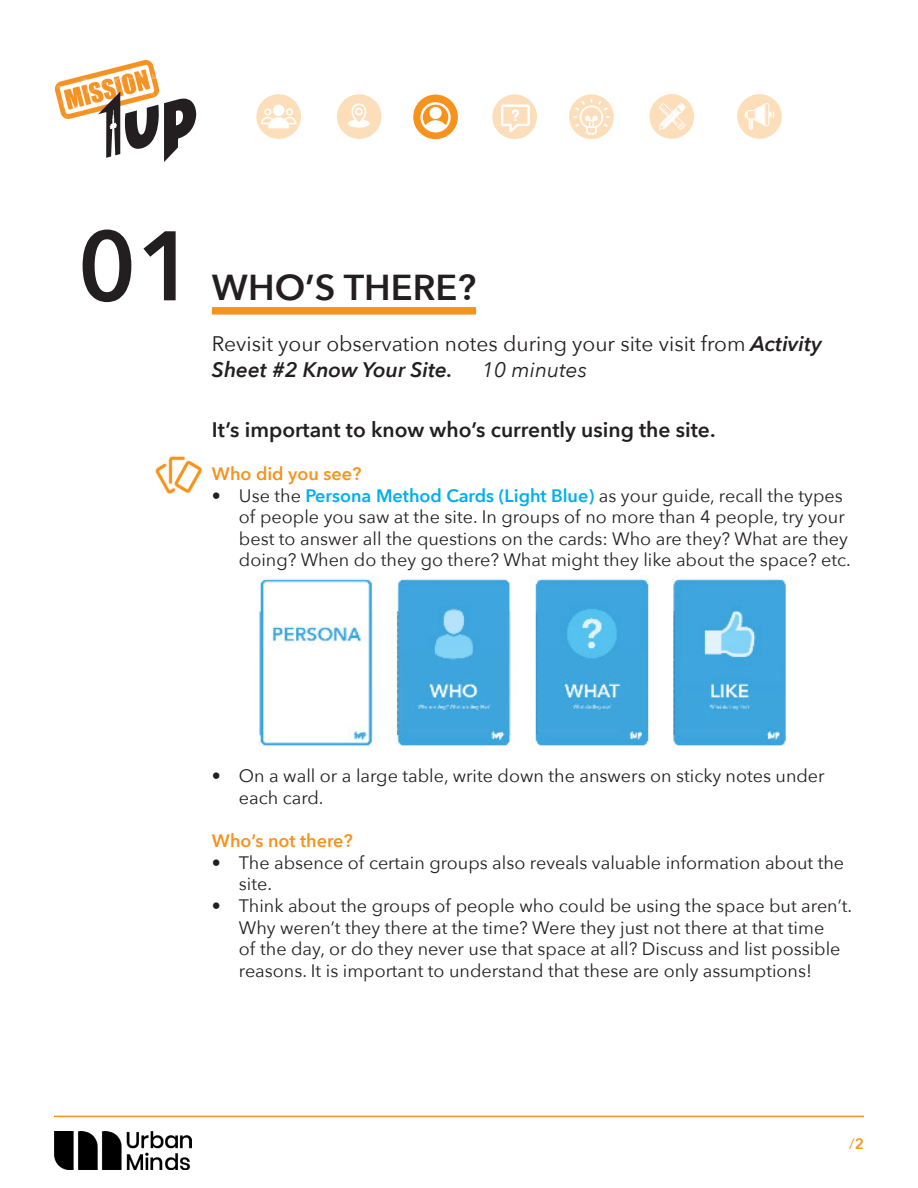
<style>
.page{position:relative;width:918px;height:1188px;background:#fff}
.page>*{position:absolute;margin:0;border:0;box-sizing:border-box;transform-origin:0 0}
.t1{font:600 97.5px "Avenir Next";color:#231f20}
.t2{font:600 36px "Avenir Next";color:#231f20}
.t3{font:21px/25.2px "Avenir Next";color:#231f20}
.t4{font:600 21px "Avenir Next";color:#231f20}
.t5{font:italic 21px "Avenir Next";color:#231f20}
.t6{font:18px/21.6px "Avenir Next";color:#231f20}
.t7{font:600 18px "Avenir Next";color:#f7931d}
.t8{font:15px "Avenir Next";color:#f7931d}
.s1{font-weight:600;font-style:italic}
.s2{font-weight:600;color:#00aeef}
.s3{font-weight:600}
</style>
<div class="page">
<hr style="left:54px;top:1116px;width:810px;height:1px;background:#f7931d">
<img style="left:54px;top:60px;width:105px;height:59px">
<svg style="left:98px;top:92px;width:98px;height:70px"></svg>
<img style="left:54px;top:1131px;width:138px;height:38px">
<svg style="left:336px;top:93px;width:47px;height:47px"></svg>
<div style="left:334px;top:92px;width:50px;height:49px;border:3px solid #fff;border-radius:50%"></div>
<svg style="left:348px;top:104px;width:22px;height:24px"></svg>
<svg style="left:412px;top:93px;width:47px;height:48px"></svg>
<div style="left:411px;top:92px;width:49px;height:50px;border:3px solid #fff;border-radius:50%"></div>
<svg style="left:420px;top:102px;width:31px;height:30px"></svg>
<div style="left:427px;top:123px;width:17px;height:7px;background:#fff;border-radius:50%"></div>
<svg style="left:429px;top:107px;width:13px;height:12px"></svg>
<div style="left:432px;top:109px;width:7px;height:8px;background:#fff;border-radius:50%"></div>
<svg style="left:255px;top:93px;width:47px;height:47px"></svg>
<div style="left:254px;top:92px;width:50px;height:49px;border:3px solid #fff;border-radius:50%"></div>
<svg style="left:261px;top:105px;width:35px;height:23px"></svg>
<svg style="left:491px;top:93px;width:47px;height:47px"></svg>
<div style="left:490px;top:92px;width:50px;height:50px;border:3px solid #fff;border-radius:50%"></div>
<svg style="left:501px;top:104px;width:29px;height:28px"></svg>
<svg style="left:568px;top:93px;width:47px;height:47px"></svg>
<div style="left:567px;top:92px;width:49px;height:50px;border:3px solid #fff;border-radius:50%"></div>
<svg style="left:573px;top:99px;width:37px;height:36px"></svg>
<svg style="left:648px;top:93px;width:47px;height:47px"></svg>
<div style="left:647px;top:92px;width:50px;height:49px;border:3px solid #fff;border-radius:50%"></div>
<svg style="left:659px;top:103px;width:27px;height:27px"></svg>
<svg style="left:736px;top:93px;width:47px;height:47px"></svg>
<div style="left:735px;top:92px;width:49px;height:49px;border:3px solid #fff;border-radius:50%"></div>
<svg style="left:745px;top:103px;width:29px;height:27px"></svg>
<div style="left:212px;top:307px;width:264px;height:8px;background:#f7931d"></div>
<img style="left:257px;top:575px;width:534px;height:172px">
<img style="left:155px;top:456px;width:47px;height:38px">
<p class="t1" style="left:77px;top:183px;width:120px">01</p>
<p class="t2" style="left:212px;top:257px;width:266px">WHO’S THERE?</p>
<p class="t3" style="left:212px;top:331px;width:611px">Revisit your observation notes during your site visit from <span class="s1">Activity<br>Sheet #2 Know Your Site.</span></p>
<p class="t5" style="left:482px;top:351px;width:107px">10 minutes</p>
<p class="t4" style="left:212px;top:411px;width:505px">It’s important to know who’s currently using the site.</p>
<p class="t7" style="left:212px;top:458px;width:151px">Who did you see?</p>
<p class="t6" style="left:239px;top:484px;width:614px;text-indent:-27px">• Use the <span class="s2">Persona Method Cards (Light Blue)</span> as your guide, recall the types of people you saw at the site. In groups of no more than 4 people, try your best to answer all the questions on the cards: Who are they? What are they doing? When do they go there? What might they like about the space? etc.</p>
<p class="t6" style="left:239px;top:765px;width:587px;text-indent:-27px">• On a wall or a large table, write down the answers on sticky notes under each card.</p>
<p class="t7" style="left:212px;top:825px;width:142px">Who’s not there?</p>
<p class="t6" style="left:239px;top:851px;width:607px;text-indent:-27px">• The absence of certain groups also reveals valuable information about the site.</p>
<p class="t6" style="left:239px;top:894px;width:615px;text-indent:-27px">• Think about the groups of people who could be using the space but aren’t.<br>Why weren’t they there at the time? Were they just not there at that time<br>of the day, or do they never use that space at all? Discuss and list possible reasons. It is important to understand that these are only assumptions!</p>
<p class="t8" style="left:849px;top:1131px;width:16px">/<span class="s3">2</span></p>
</div>
